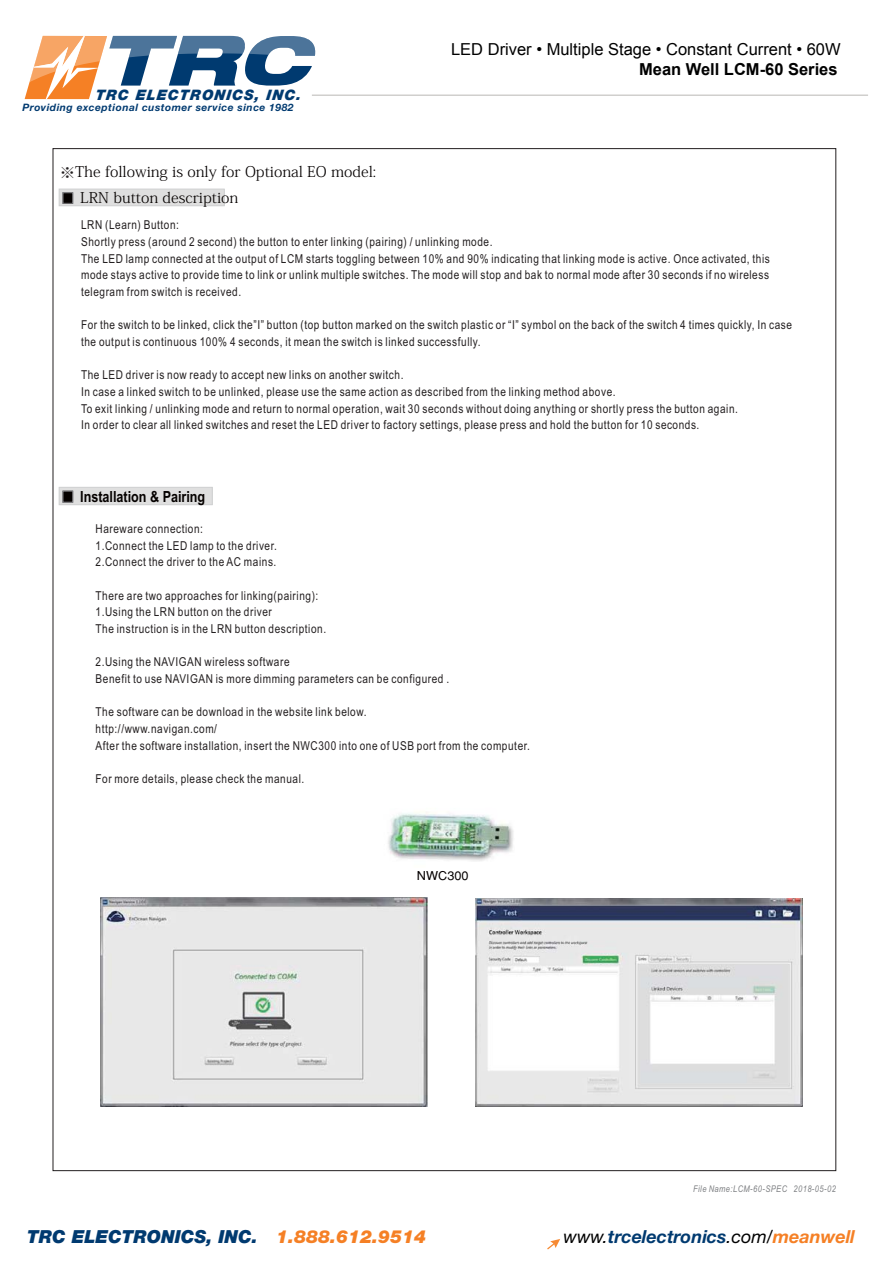
<style>
.page{position:relative;width:891px;height:1269px;background:#fff}
.page>*{position:absolute;margin:0;border:0;box-sizing:border-box;transform-origin:0 0}
.t1{font:italic 900 18px "Helvetica Neue LT Std";color:#003a70}
.t2{font:italic 700 18px "Helvetica Neue LT Std";color:#003a70}
.t3{font:16.5px "Arial";color:#000}
.t4{font:700 16.5px "Arial";color:#000}
.t5{font:700 15.3px "Arial Narrow";color:#050100}
.t6{font:14.7px "Adobe Fangsong Std";color:#050100;scale:1.04 1}
.t7{font:italic 900 14.4px "Helvetica Neue LT Std";letter-spacing:.07em;color:#003a70}
.t8{font:12.3px/16.6px "Arial Narrow";letter-spacing:.045em;color:#231f20}
.t9{font:italic 700 10.2px "Helvetica Neue LT Std";letter-spacing:.05em;color:#003a70}
.t10{font:italic 9.15px "Arial Narrow";letter-spacing:.045em;color:#808285}
.s1{font-family:"Ming Li U";color:#231f20}
.s2{color:#f58025}
.s3{font-weight:400;color:#000}
</style>
<div class="page">
<hr style="left:312px;top:94px;width:556px;height:2px;background:#d0cfcd">
<svg style="left:547px;top:1239px;width:13px;height:11px"></svg>
<svg style="left:24px;top:35px;width:294px;height:65px"></svg>
<div style="left:59px;top:189px;width:165px;height:17px;background:#dfdfdf"></div>
<div style="left:59px;top:189px;width:165px;height:17px;border:1px solid #d0d1d2"></div>
<div style="left:63px;top:193px;width:10px;height:10px;background:#050100"></div>
<div style="left:63px;top:193px;width:10px;height:10px;border:1px solid #7a7a7d"></div>
<div style="left:59px;top:487px;width:153px;height:18px;background:#dfdfdf"></div>
<div style="left:59px;top:487px;width:153px;height:18px;border:1px solid #d0d1d2"></div>
<div style="left:63px;top:491px;width:10px;height:11px;background:#050100"></div>
<div style="left:63px;top:491px;width:10px;height:11px;border:1px solid #7a7a7d"></div>
<img style="left:388px;top:812px;width:126px;height:49px">
<img style="left:100px;top:898px;width:328px;height:208px">
<img style="left:476px;top:899px;width:327px;height:207px">
<p class="t7" style="left:95px;top:86px;width:209px">TRC ELECTRONICS, INC.</p>
<p class="t9" style="left:22px;top:101px;width:273px">Providing exceptional customer service since 1982</p>
<p class="t6" style="left:60px;top:166px;width:306px"><span class="s1">※</span>The following is only for Optional EO model:</p>
<h2 class="t3" style="left:451px;top:39px;width:391px">LED Driver • Multiple Stage • Constant Current • 60W</h2>
<h2 class="t4" style="left:639px;top:58px;width:200px">Mean Well LCM-60 Series</h2>
<p class="t6" style="left:80px;top:191px;width:154px">LRN button description</p>
<p class="t8" style="left:81px;top:218px;width:690px">LRN (Learn) Button:<br>Shortly press (around 2 second) the button to enter linking (pairing) / unlinking mode.<br>The LED lamp connected at the output of LCM starts toggling between 10% and 90% indicating that linking mode is active. Once activated, this mode stays active to provide time to link or unlink multiple switches. The mode will stop and bak to normal mode after 30 seconds if no wireless telegram from switch is received.</p>
<p class="t8" style="left:81px;top:318px;width:712px">For the switch to be linked, click the”I” button (top button marked on the switch plastic or “I” symbol on the back of the switch 4 times quickly, In case the output is continuous 100% 4 seconds, it mean the switch is linked successfully.</p>
<p class="t8" style="left:81px;top:368px;width:658px">The LED driver is now ready to accept new links on another switch.<br>In case a linked switch to be unlinked, please use the same action as described from the linking method above.<br>To exit linking / unlinking mode and return to normal operation, wait 30 seconds without doing anything or shortly press the button again.<br>In order to clear all linked switches and reset the LED driver to factory settings, please press and hold the button for 10 seconds.</p>
<p class="t5" style="left:80px;top:491px;width:127px">Installation &amp; Pairing</p>
<p class="t8" style="left:96px;top:521px;width:183px">Hareware connection:<br>1.Connect the LED lamp to the driver.<br>2.Connect the driver to the AC mains.</p>
<p class="t8" style="left:96px;top:588px;width:232px">There are two approaches for linking(pairing):<br>1.Using the LRN button on the driver<br>The instruction is in the LRN button description.</p>
<p class="t8" style="left:96px;top:655px;width:355px">2.Using the NAVIGAN wireless software<br>Benefit to use NAVIGAN is more dimming parameters can be configured .</p>
<p class="t8" style="left:96px;top:705px;width:436px">The software can be download in the website link below.<br>http://www.navigan.com/<br>After the software installation, insert the NWC300 into one of USB port from the computer.</p>
<p class="t8" style="left:96px;top:772px;width:210px">For more details, please check the manual.</p>
<p class="t10" style="left:693px;top:1186px;width:144px">File Name:LCM-60-SPEC 2018-05-02</p>
<h1 class="t1" style="left:27px;top:1225px;width:401px">TRC ELECTRONICS, INC. <span class="s2">1.888.612.9514</span></h1>
<h1 class="t2" style="left:563px;top:1225px;width:293px"><span class="s3">www.</span>trcelectronics<span class="s3">.com/</span><span class="s2">meanwell</span></h1>
</div>
